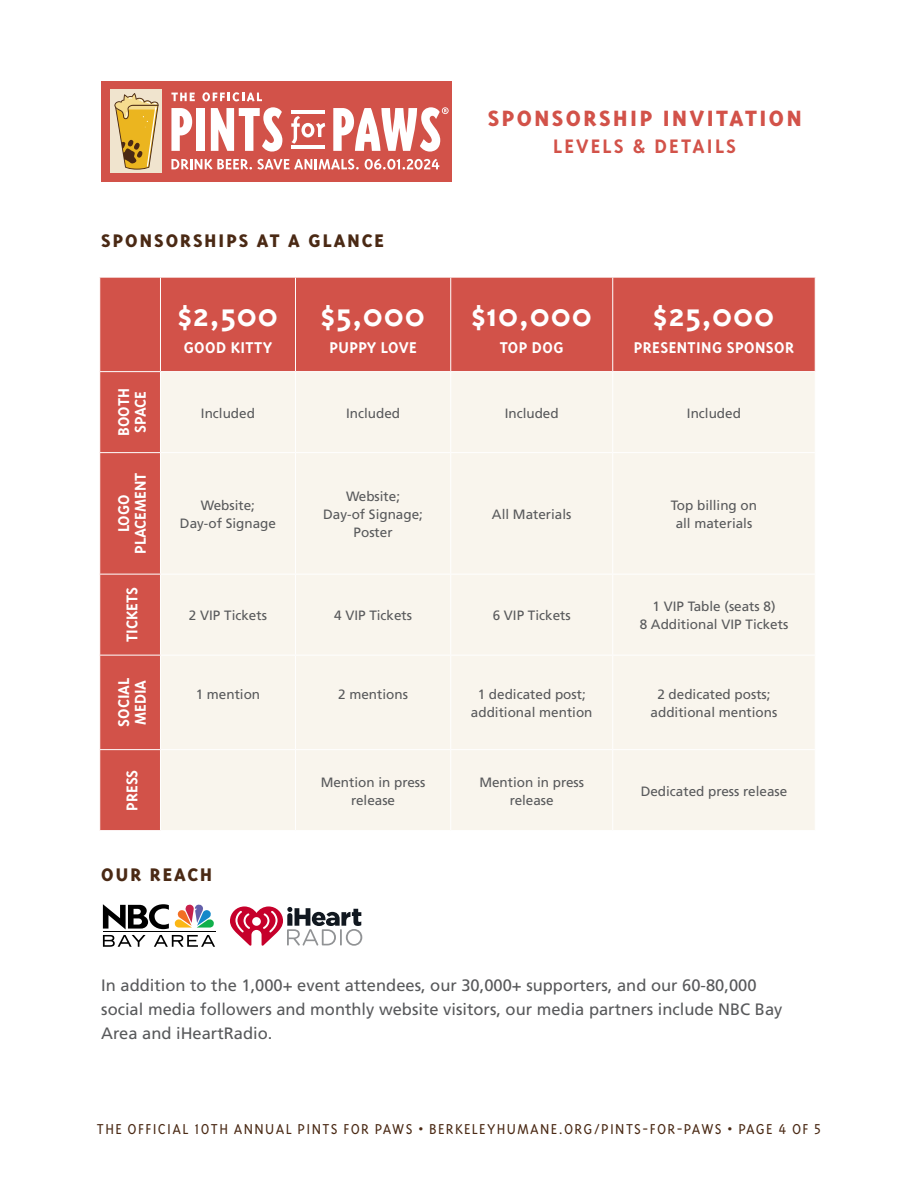
<style>
.page{position:relative;width:918px;height:1188px;background:#fff}
.page>*{position:absolute;margin:0;border:0;box-sizing:border-box;transform-origin:0 0}
.t1{font:700 36px "Triplex Sans OT";letter-spacing:.025em;color:#fff}
.t2{font:800 25.5px "Triplex Sans OT";letter-spacing:.1em;color:#d25249}
.t3{font:700 22.5px "Triplex Sans OT";letter-spacing:.1em;color:#d25249}
.t4{font:800 21px "Triplex Sans OT";letter-spacing:.1em;color:#4a2914}
.t5{font:700 18px/16.5px "Triplex Sans OT";color:#fff}
.t6{font:700 18px "Triplex Sans OT";letter-spacing:.025em;color:#fff}
.t7{font:16.5px/24px "Frutiger LT 55 Rm";color:#58595b}
.t8{font:300 16.5px "Triplex Sans OT";letter-spacing:.085em;color:#4a2914}
.t9{font:13.5px/18px "Frutiger LT 55 Rm";color:#58595b;text-align:center}
</style>
<div class="page">
<div style="left:101px;top:81px;width:351px;height:101px;background:#d25249"></div>
<div style="left:196px;top:108px;width:9px;height:43px;background:#fff"></div>
<svg style="left:171px;top:108px;width:21px;height:43px"></svg>
<svg style="left:211px;top:107px;width:71px;height:45px"></svg>
<svg style="left:291px;top:116px;width:34px;height:28px"></svg>
<hr style="left:291px;top:146px;width:34px;height:3px;background:#fff">
<hr style="left:291px;top:110px;width:34px;height:3px;background:#fff">
<svg style="left:333px;top:107px;width:116px;height:45px"></svg>
<svg style="left:171px;top:93px;width:24px;height:8px"></svg>
<svg style="left:202px;top:92px;width:60px;height:9px"></svg>
<svg style="left:171px;top:159px;width:188px;height:11px"></svg>
<svg style="left:365px;top:159px;width:74px;height:11px"></svg>
<div style="left:110px;top:89px;width:52px;height:84px;background:#f0e4ce"></div>
<svg style="left:114px;top:93px;width:45px;height:77px"></svg>
<div style="left:100px;top:278px;width:715px;height:552px;background:#d25249"></div>
<div style="left:161px;top:372px;width:654px;height:458px;background:#f9f5ed"></div>
<hr style="left:160px;top:278px;width:1px;height:93px;background:#fff">
<hr style="left:295px;top:278px;width:1px;height:93px;background:#fff">
<hr style="left:450px;top:278px;width:1px;height:93px;background:#fff">
<hr style="left:612px;top:278px;width:1px;height:93px;background:#fff">
<hr style="left:99px;top:371px;width:61px;height:1px;background:#fff">
<hr style="left:160px;top:371px;width:135px;height:1px;background:#fff">
<hr style="left:160px;top:372px;width:1px;height:80px;background:#fff">
<hr style="left:295px;top:371px;width:156px;height:1px;background:#fff">
<hr style="left:295px;top:372px;width:1px;height:80px;background:#fff">
<hr style="left:451px;top:371px;width:162px;height:1px;background:#fff">
<hr style="left:450px;top:372px;width:1px;height:80px;background:#fff">
<hr style="left:613px;top:371px;width:203px;height:1px;background:#fff">
<hr style="left:612px;top:372px;width:1px;height:80px;background:#fff">
<hr style="left:99px;top:452px;width:61px;height:1px;background:#fff">
<hr style="left:160px;top:452px;width:135px;height:1px;background:#fff">
<hr style="left:160px;top:453px;width:1px;height:121px;background:#fff">
<hr style="left:295px;top:452px;width:156px;height:1px;background:#fff">
<hr style="left:295px;top:453px;width:1px;height:121px;background:#fff">
<hr style="left:451px;top:452px;width:162px;height:1px;background:#fff">
<hr style="left:450px;top:453px;width:1px;height:121px;background:#fff">
<hr style="left:613px;top:452px;width:203px;height:1px;background:#fff">
<hr style="left:612px;top:453px;width:1px;height:121px;background:#fff">
<hr style="left:99px;top:574px;width:61px;height:1px;background:#fff">
<hr style="left:160px;top:574px;width:135px;height:1px;background:#fff">
<hr style="left:160px;top:574px;width:1px;height:81px;background:#fff">
<hr style="left:295px;top:574px;width:156px;height:1px;background:#fff">
<hr style="left:295px;top:574px;width:1px;height:81px;background:#fff">
<hr style="left:451px;top:574px;width:162px;height:1px;background:#fff">
<hr style="left:450px;top:574px;width:1px;height:81px;background:#fff">
<hr style="left:613px;top:574px;width:203px;height:1px;background:#fff">
<hr style="left:612px;top:574px;width:1px;height:81px;background:#fff">
<hr style="left:99px;top:655px;width:61px;height:1px;background:#fff">
<hr style="left:160px;top:655px;width:135px;height:1px;background:#fff">
<hr style="left:160px;top:656px;width:1px;height:93px;background:#fff">
<hr style="left:295px;top:655px;width:156px;height:1px;background:#fff">
<hr style="left:295px;top:656px;width:1px;height:93px;background:#fff">
<hr style="left:451px;top:655px;width:162px;height:1px;background:#fff">
<hr style="left:450px;top:656px;width:1px;height:93px;background:#fff">
<hr style="left:613px;top:655px;width:203px;height:1px;background:#fff">
<hr style="left:612px;top:656px;width:1px;height:93px;background:#fff">
<hr style="left:99px;top:749px;width:61px;height:1px;background:#fff">
<hr style="left:160px;top:749px;width:135px;height:1px;background:#fff">
<hr style="left:160px;top:750px;width:1px;height:80px;background:#fff">
<hr style="left:295px;top:749px;width:156px;height:1px;background:#fff">
<hr style="left:295px;top:750px;width:1px;height:80px;background:#fff">
<hr style="left:451px;top:749px;width:162px;height:1px;background:#fff">
<hr style="left:450px;top:750px;width:1px;height:80px;background:#fff">
<hr style="left:613px;top:749px;width:203px;height:1px;background:#fff">
<hr style="left:612px;top:750px;width:1px;height:80px;background:#fff">
<hr style="left:103px;top:931px;width:112px;height:1px;background:#000">
<svg style="left:103px;top:935px;width:112px;height:12px"></svg>
<svg style="left:103px;top:904px;width:111px;height:25px"></svg>
<svg style="left:230px;top:906px;width:132px;height:40px"></svg>
<h3 class="t4" style="left:101px;top:229px;width:284px">SPONSORSHIPS AT A GLANCE</h3>
<h1 class="t1" style="left:178px;top:295px;width:101px">$2,500</h1>
<h3 class="t6" style="left:184px;top:337px;width:90px">GOOD KITTY</h3>
<h1 class="t1" style="left:321px;top:295px;width:105px">$5,000</h1>
<h3 class="t6" style="left:329px;top:337px;width:89px">PUPPY LOVE</h3>
<h2 class="t2" style="left:488px;top:104px;width:315px">SPONSORSHIP INVITATION</h2>
<h3 class="t3" style="left:553px;top:134px;width:184px">LEVELS &amp; DETAILS</h3>
<h1 class="t1" style="left:472px;top:295px;width:122px">$10,000</h1>
<h3 class="t5" style="left:500px;top:339px;width:65px">TOP DOG</h3>
<h1 class="t1" style="left:654px;top:295px;width:122px">$25,000</h1>
<h3 class="t6" style="left:634px;top:337px;width:162px">PRESENTING SPONSOR</h3>
<h3 class="t5" style="left:115px;top:436px;width:49px;rotate:-90deg">BOOTH<br>SPACE</h3>
<h3 class="t5" style="left:115px;top:554px;width:82px;text-align:center;rotate:-90deg">LOGO<br>PLACEMENT</h3>
<h3 class="t5" style="left:124px;top:642px;width:56px;rotate:-90deg">TICKETS</h3>
<p class="t9" style="left:201px;top:404px;width:55px">Included</p>
<p class="t9" style="left:346px;top:404px;width:56px">Included</p>
<p class="t9" style="left:505px;top:404px;width:55px">Included</p>
<p class="t9" style="left:687px;top:404px;width:55px">Included</p>
<p class="t9" style="left:180px;top:496px;width:98px">Website;<br>Day-of Signage</p>
<p class="t9" style="left:323px;top:487px;width:101px">Website;<br>Day-of Signage;<br>Poster</p>
<p class="t9" style="left:492px;top:505px;width:81px">All Materials</p>
<p class="t9" style="left:671px;top:496px;width:88px">Top billing on all materials</p>
<p class="t9" style="left:189px;top:606px;width:80px">2 VIP Tickets</p>
<p class="t9" style="left:334px;top:606px;width:80px">4 VIP Tickets</p>
<p class="t9" style="left:493px;top:606px;width:80px">6 VIP Tickets</p>
<p class="t9" style="left:640px;top:597px;width:150px">1 VIP Table (seats 8)<br>8 Additional VIP Tickets</p>
<h3 class="t5" style="left:115px;top:727px;width:51px;rotate:-90deg">SOCIAL<br>MEDIA</h3>
<p class="t9" style="left:196px;top:685px;width:66px">1 mention</p>
<p class="t9" style="left:338px;top:685px;width:71px">2 mentions</p>
<p class="t9" style="left:471px;top:685px;width:123px">1 dedicated post; additional mention</p>
<p class="t9" style="left:651px;top:685px;width:128px">2 dedicated posts; additional mentions</p>
<h3 class="t5" style="left:124px;top:811px;width:42px;rotate:-90deg">PRESS</h3>
<p class="t9" style="left:321px;top:773px;width:106px">Mention in press release</p>
<p class="t9" style="left:479px;top:773px;width:106px">Mention in press release</p>
<p class="t9" style="left:641px;top:782px;width:148px">Dedicated press release</p>
<h3 class="t4" style="left:101px;top:863px;width:112px">OUR REACH</h3>
<p class="t7" style="left:101px;top:973px;width:683px">In addition to the 1,000+ event attendees, our 30,000+ supporters, and our 60-80,000 social media followers and monthly website visitors, our media partners include NBC Bay<br>Area and iHeartRadio.</p>
<p class="t8" style="left:97px;top:1120px;width:726px">THE OFFICIAL 10TH ANNUAL PINTS FOR PAWS • BERKELEYHUMANE.ORG/PINTS-FOR-PAWS • PAGE 4 OF 5</p>
</div>
